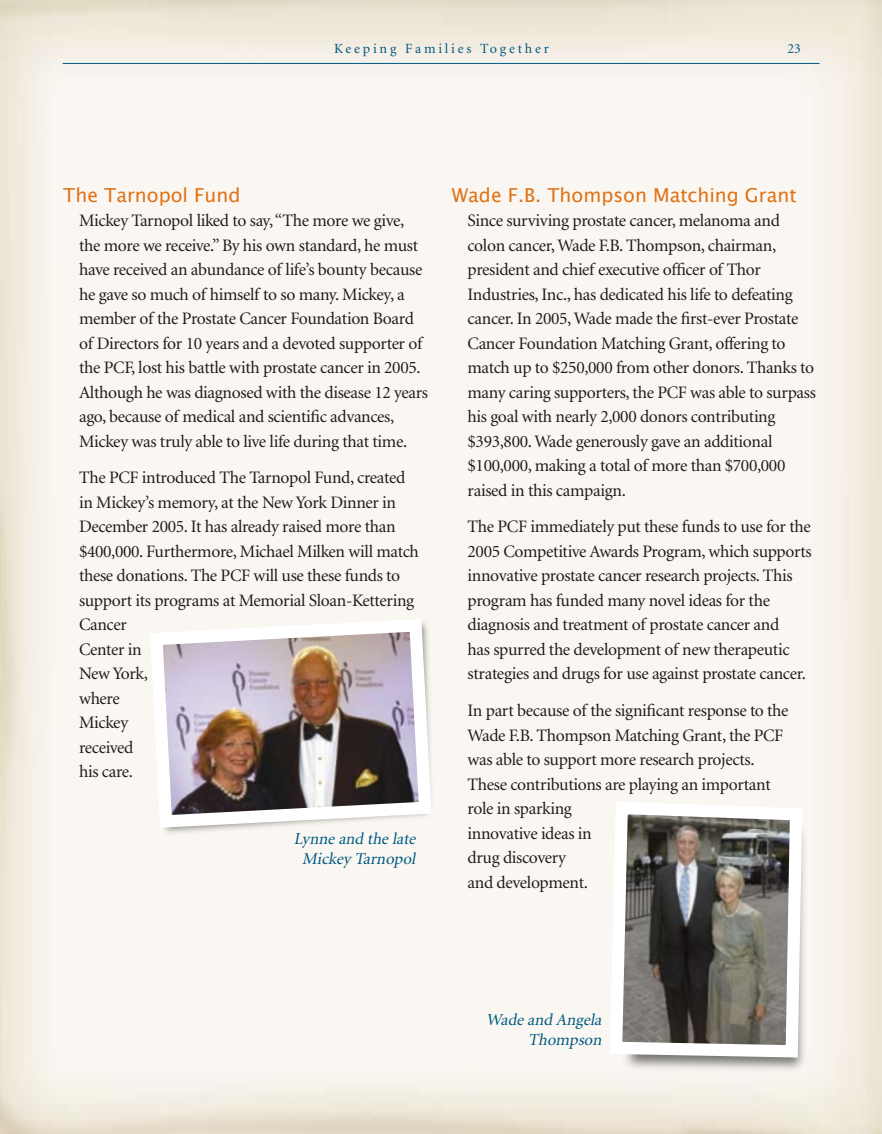
<style>
.page{position:relative;width:882px;height:1134px;background:#fff}
.page>*{position:absolute;margin:0;border:0;box-sizing:border-box;transform-origin:0 0}
.t1{font:19.25px "Lucida Grande";color:#df7216}
.t2{font:17.5px/24.5px "Minion";letter-spacing:-.02em;color:#1c1c1a}
.t3{font:italic 16.62px/19.9px "Minion";color:#005982;text-align:right}
.t4{font:14px "Minion";letter-spacing:.2em;color:#005982}
</style>
<div class="page">
<div style="left:621px;top:821px;width:188px;height:253px;background:#1c1c1a;opacity:.6"></div>
<svg style="left:604px;top:795px;width:205px;height:269px"></svg>
<img style="left:144px;top:613px;width:294px;height:221px">
<hr style="left:63px;top:63px;width:757px;height:1px;background:#005982">
<p class="t4" style="left:334px;top:42px;width:216px">Keeping Families Together</p>
<p class="t4" style="left:787px;top:41px;width:15px">23</p>
<p class="t1" style="left:63px;top:184px;width:179px">The Tarnopol Fund</p>
<p class="t2" style="left:79px;top:209px;width:350px">Mickey Tarnopol liked to say, “The more we give, the more we receive.” By his own standard, he must have received an abundance of life’s bounty because he gave so much of himself to so many. Mickey, a member of the Prostate Cancer Foundation Board of Directors for 1 0 years and a devoted supporter of the PCF, lost his battle with prostate cancer in 2005.<br>Although he was diagnosed with the disease 1 2 years ago, because of medical and scientific advances, Mickey was truly able to live life during that time.</p>
<p class="t2" style="left:79px;top:466px;width:341px">The PCF introduced The Tarnopol Fund, created in Mickey’s memory, at the New York Dinner in<br>December 2005. It has already raised more than $400,000. Furthermore, Michael Milken will match these donations. The PCF will use these funds to support its programs at Memorial Sloan-Kettering<br>Cancer<br>Center in<br>New York,<br>where<br>Mickey<br>received<br>his care.</p>
<p class="t3" style="left:294px;top:830px;width:126px;text-align:center">Lynne and the late<br>Mickey Tarnopol</p>
<p class="t1" style="left:452px;top:184px;width:346px">Wade F.B. Thompson Matching Grant</p>
<p class="t2" style="left:468px;top:209px;width:350px">Since surviving prostate cancer, melanoma and colon cancer, Wade F.B. Thompson, chairman, president and chief executive officer of Thor Industries, Inc., has dedicated his life to defeating cancer. In 2005, Wade made the first-ever Prostate Cancer Foundation Matching Grant, offering to match up to $250,000 from other donors. Thanks to many caring supporters, the PCF was able to surpass his goal with nearly 2,000 donors contributing $393,800. Wade generously gave an additional<br>$1 00,000, making a total of more than $700,000 raised in this campaign.</p>
<p class="t2" style="left:468px;top:515px;width:346px">The PCF immediately put these funds to use for the 2005 Competitive Awards Program, which supports innovative prostate cancer research projects. This program has funded many novel ideas for the diagnosis and treatment of prostate cancer and<br>has spurred the development of new therapeutic strategies and drugs for use against prostate cancer.</p>
<p class="t2" style="left:468px;top:699px;width:323px">In part because of the significant response to the<br>Wade F.B. Thompson Matching Grant, the PCF was able to support more research projects.<br>These contributions are playing an important role in sparking<br>innovative ideas in<br>drug discovery<br>and development.</p>
<p class="t3" style="left:486px;top:1011px;width:120px">Wade and Angela<br>Thompson</p>
</div>
